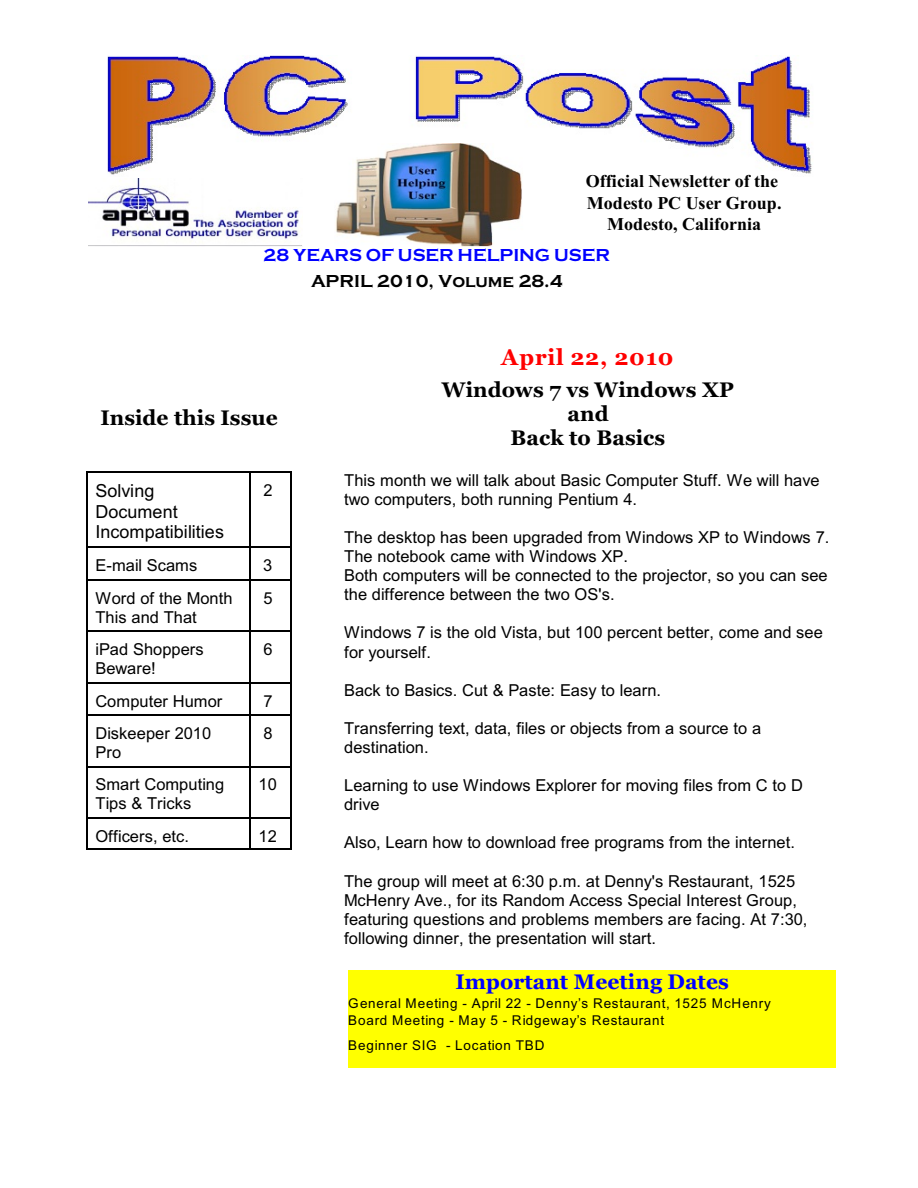
<style>
.page{position:relative;width:918px;height:1188px;background:#fff}
.page>*{position:absolute;margin:0;border:0;box-sizing:border-box;transform-origin:0 0}
.t1{font:700 22.35px "Georgia";letter-spacing:.03em;color:#f00}
.t2{font:700 21px/24px "Georgia";letter-spacing:.005em;color:#000;text-align:center}
.t3{font:700 21px "Georgia";letter-spacing:.005em;color:#00f}
.t4{font:700 18px/21.3px "Times New Roman";color:#000;text-align:center}
.t5{font:18px/20.7px "Arial";letter-spacing:.005em;color:#000}
.t6{font:700 18px "Copperplate Gothic";color:#00f}
.t7{font:700 18px "Copperplate Gothic";letter-spacing:.005em;color:#000}
.t8{font:16.5px/19px "Arial";letter-spacing:.005em;color:#000}
.t9{font:13.5px/17.1px "Arial";letter-spacing:.055em;color:#000}
</style>
<div class="page">
<hr style="left:86px;top:471px;width:2px;height:75px;background:#000">
<hr style="left:86px;top:471px;width:164px;height:2px;background:#000">
<hr style="left:250px;top:471px;width:1px;height:75px;background:#000">
<hr style="left:290px;top:471px;width:1px;height:75px;background:#000">
<hr style="left:250px;top:471px;width:41px;height:2px;background:#000">
<hr style="left:86px;top:547px;width:2px;height:32px;background:#000">
<hr style="left:86px;top:547px;width:164px;height:1px;background:#000">
<hr style="left:250px;top:547px;width:1px;height:32px;background:#000">
<hr style="left:290px;top:547px;width:1px;height:32px;background:#000">
<hr style="left:250px;top:547px;width:41px;height:1px;background:#000">
<hr style="left:86px;top:579px;width:2px;height:51px;background:#000">
<hr style="left:86px;top:579px;width:164px;height:1px;background:#000">
<hr style="left:250px;top:579px;width:1px;height:51px;background:#000">
<hr style="left:290px;top:579px;width:1px;height:51px;background:#000">
<hr style="left:250px;top:579px;width:41px;height:1px;background:#000">
<hr style="left:86px;top:631px;width:2px;height:51px;background:#000">
<hr style="left:86px;top:631px;width:164px;height:1px;background:#000">
<hr style="left:250px;top:631px;width:1px;height:51px;background:#000">
<hr style="left:290px;top:631px;width:1px;height:51px;background:#000">
<hr style="left:250px;top:631px;width:41px;height:1px;background:#000">
<hr style="left:86px;top:682px;width:2px;height:32px;background:#000">
<hr style="left:86px;top:682px;width:164px;height:1px;background:#000">
<hr style="left:250px;top:682px;width:1px;height:32px;background:#000">
<hr style="left:290px;top:682px;width:1px;height:32px;background:#000">
<hr style="left:250px;top:682px;width:41px;height:1px;background:#000">
<hr style="left:86px;top:714px;width:2px;height:52px;background:#000">
<hr style="left:86px;top:714px;width:164px;height:2px;background:#000">
<hr style="left:250px;top:714px;width:1px;height:52px;background:#000">
<hr style="left:290px;top:714px;width:1px;height:52px;background:#000">
<hr style="left:250px;top:714px;width:41px;height:2px;background:#000">
<hr style="left:86px;top:766px;width:2px;height:51px;background:#000">
<hr style="left:86px;top:766px;width:164px;height:1px;background:#000">
<hr style="left:250px;top:766px;width:1px;height:51px;background:#000">
<hr style="left:290px;top:766px;width:1px;height:51px;background:#000">
<hr style="left:250px;top:766px;width:41px;height:1px;background:#000">
<hr style="left:86px;top:817px;width:2px;height:33px;background:#000">
<hr style="left:86px;top:817px;width:164px;height:2px;background:#000">
<hr style="left:86px;top:848px;width:164px;height:2px;background:#000">
<hr style="left:250px;top:817px;width:1px;height:33px;background:#000">
<hr style="left:290px;top:817px;width:1px;height:33px;background:#000">
<hr style="left:250px;top:817px;width:41px;height:2px;background:#000">
<hr style="left:250px;top:848px;width:41px;height:2px;background:#000">
<img style="left:107px;top:55px;width:705px;height:120px">
<img style="left:335px;top:143px;width:196px;height:104px">
<img style="left:89px;top:178px;width:213px;height:68px">
<div style="left:348px;top:970px;width:488px;height:98px;background:#ff0"></div>
<p class="t4" style="left:586px;top:173px;width:197px">Official Newsletter of the<br>Modesto PC User Group.<br>Modesto, California</p>
<p class="t6" style="left:264px;top:244px;width:348px">28 YEARS OF USER HELPING USER</p>
<p class="t7" style="left:311px;top:270px;width:253px">APRIL 2010, Volume 28.4</p>
<p class="t2" style="left:100px;top:408px;width:179px">Inside this Issue</p>
<p class="t5" style="left:95px;top:482px;width:130px">Solving<br>Document<br>Incompatibilities</p>
<p class="t8" style="left:263px;top:482px;width:11px">2</p>
<p class="t8" style="left:95px;top:557px;width:103px">E-mail Scams</p>
<p class="t8" style="left:263px;top:557px;width:11px">3</p>
<p class="t8" style="left:95px;top:590px;width:139px">Word of the Month<br>This and That</p>
<p class="t8" style="left:263px;top:590px;width:11px">5</p>
<p class="t8" style="left:95px;top:641px;width:110px">iPad Shoppers<br>Beware!</p>
<p class="t8" style="left:263px;top:641px;width:11px">6</p>
<p class="t8" style="left:95px;top:693px;width:128px">Computer Humor</p>
<p class="t8" style="left:263px;top:693px;width:11px">7</p>
<p class="t8" style="left:95px;top:725px;width:117px">Diskeeper 2010<br>Pro</p>
<p class="t8" style="left:263px;top:725px;width:11px">8</p>
<p class="t8" style="left:95px;top:777px;width:130px">Smart Computing<br>Tips &amp; Tricks</p>
<p class="t8" style="left:259px;top:777px;width:20px">10</p>
<p class="t8" style="left:95px;top:828px;width:95px">Officers, etc.</p>
<p class="t8" style="left:259px;top:828px;width:20px">12</p>
<h1 class="t1" style="left:501px;top:348px;width:174px">April 22, 2010</h1>
<p class="t2" style="left:442px;top:379px;width:293px">Windows 7 vs Windows XP and<br>Back to Basics</p>
<p class="t8" style="left:344px;top:472px;width:477px">This month we will talk about Basic Computer Stuff. We will have two computers, both running Pentium 4.</p>
<p class="t8" style="left:344px;top:529px;width:487px">The desktop has been upgraded from Windows XP to Windows 7.<br>The notebook came with Windows XP.<br>Both computers will be connected to the projector, so you can see the difference between the two OS's.</p>
<p class="t8" style="left:344px;top:625px;width:480px">Windows 7 is the old Vista, but 100 percent better, come and see for yourself.</p>
<p class="t8" style="left:344px;top:682px;width:319px">Back to Basics. Cut &amp; Paste: Easy to learn.</p>
<p class="t8" style="left:344px;top:720px;width:419px">Transferring text, data, files or objects from a source to a destination.</p>
<p class="t8" style="left:344px;top:777px;width:460px">Learning to use Windows Explorer for moving files from C to D drive</p>
<p class="t8" style="left:344px;top:835px;width:452px">Also, Learn how to download free programs from the internet.</p>
<p class="t8" style="left:344px;top:873px;width:465px">The group will meet at 6:30 p.m. at Denny's Restaurant, 1525<br>McHenry Ave., for its Random Access Special Interest Group, featuring questions and problems members are facing. At 7:30, following dinner, the presentation will start.</p>
<p class="t3" style="left:455px;top:974px;width:275px">Important Meeting Dates</p>
<p class="t9" style="left:348px;top:996px;width:424px">General Meeting - April 22 - Denny’s Restaurant, 1525 McHenry<br>Board Meeting - May 5 - Ridgeway’s Restaurant</p>
<p class="t9" style="left:348px;top:1038px;width:198px">Beginner SIG - Location TBD</p>
</div>
